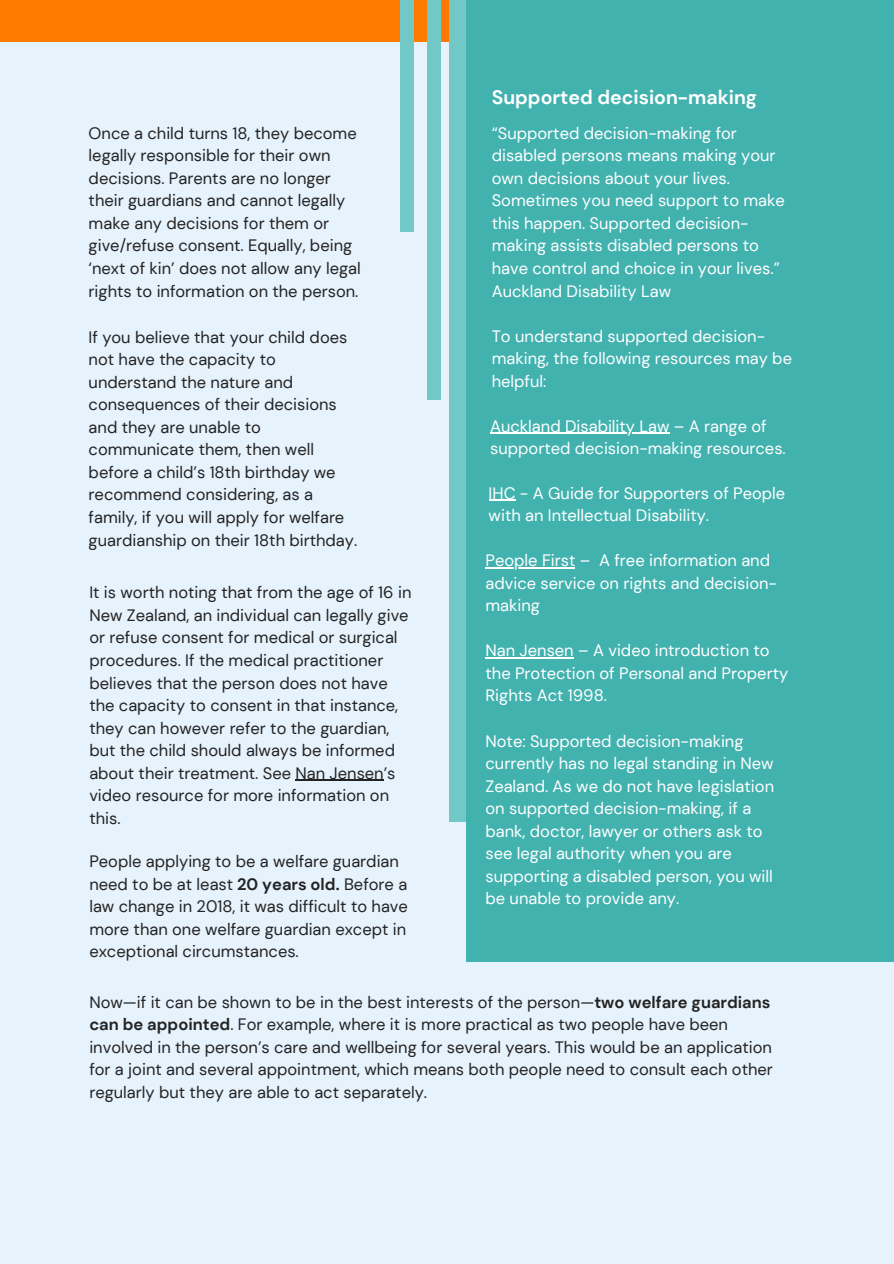
<style>
.page{position:relative;width:894px;height:1264px;background:#fff}
.page>*{position:absolute;margin:0;border:0;box-sizing:border-box;transform-origin:0 0}
.t1{font:700 19.5px "DM Sans";color:#fff}
.t2{font:16.5px/22.5px "DM Sans";color:#232323}
.t3{font:16.5px/22.5px "DM Sans";color:#fff}
.s1{font-weight:700}
</style>
<div class="page">
<div style="left:0;top:0;width:893px;height:1263px;background:#e6f2fc"></div>
<div style="left:0;top:0;width:893px;height:42px;background:#ff7b00"></div>
<div style="left:449px;top:0;width:21px;height:821px;background:#72c8c6"></div>
<div style="left:466px;top:0;width:427px;height:961px;background:#42b2af"></div>
<hr style="left:485px;top:567px;width:90px;height:1px;background:#fff">
<hr style="left:295px;top:779px;width:88px;height:1px;background:#232323">
<hr style="left:485px;top:657px;width:88px;height:1px;background:#fff">
<hr style="left:490px;top:432px;width:179px;height:2px;background:#fff">
<svg style="left:489px;top:500px;width:26px;height:1px"></svg>
<div style="left:427px;top:0;width:14px;height:400px;background:#72c8c6"></div>
<div style="left:399px;top:0;width:14px;height:232px;background:#72c8c6"></div>
<p class="t2" style="left:89px;top:122px;width:273px">Once a child turns 18, they become legally responsible for their own decisions. Parents are no longer their guardians and cannot legally make any decisions for them or give/refuse consent. Equally, being ‘next of kin’ does not allow any legal rights to information on the person.</p>
<p class="t2" style="left:89px;top:326px;width:270px">If you believe that your child does not have the capacity to understand the nature and consequences of their decisions and they are unable to communicate them, then well before a child’s 18th birthday we recommend considering, as a family, if you will apply for welfare guardianship on their 18th birthday.</p>
<p class="t2" style="left:89px;top:581px;width:323px">It is worth noting that from the age of 16 in New Zealand, an individual can legally give or refuse consent for medical or surgical procedures. If the medical practitioner believes that the person does not have the capacity to consent in that instance, they can however refer to the guardian, but the child should always be informed about their treatment. See Nan Jensen’s video resource for more information on this.</p>
<p class="t2" style="left:89px;top:850px;width:320px">People applying to be a welfare guardian need to be at least <span class="s1">20 years old.</span> Before a law change in 2018, it was difficult to have more than one welfare guardian except in exceptional circumstances.</p>
<p class="t1" style="left:491px;top:85px;width:267px">Supported decision-making</p>
<p class="t3" style="left:491px;top:122px;width:294px">“Supported decision-making for disabled persons means making your own decisions about your lives.<br>Sometimes you need support to make this happen. Supported decision&shy;making assists disabled persons to have control and choice in your lives.” Auckland Disability Law</p>
<p class="t3" style="left:491px;top:324px;width:302px">To understand supported decision&shy;making, the following resources may be helpful:</p>
<p class="t3" style="left:490px;top:414px;width:297px">Auckland Disability Law – A range of supported decision-making resources.</p>
<p class="t3" style="left:488px;top:482px;width:298px">IHC - A Guide for Supporters of People with an Intellectual Disability.</p>
<h1 class="t3" style="left:485px;top:549px;width:293px">People First – A free information and advice service on rights and decision&shy;making</h1>
<p class="t3" style="left:485px;top:639px;width:304px">Nan Jensen – A video introduction to the Protection of Personal and Property<br>Rights Act 1998.</p>
<p class="t3" style="left:485px;top:729px;width:290px">Note: Supported decision-making currently has no legal standing in New Zealand. As we do not have legislation on supported decision-making, if a bank, doctor, lawyer or others ask to see legal authority when you are supporting a disabled person, you will be unable to provide any.</p>
<p class="t2" style="left:89px;top:990px;width:684px">Now—if it can be shown to be in the best interests of the person—<span class="s1">two welfare guardians can be appointed</span>. For example, where it is more practical as two people have been involved in the person’s care and wellbeing for several years. This would be an application for a joint and several appointment, which means both people need to consult each other regularly but they are able to act separately.</p>
</div>
